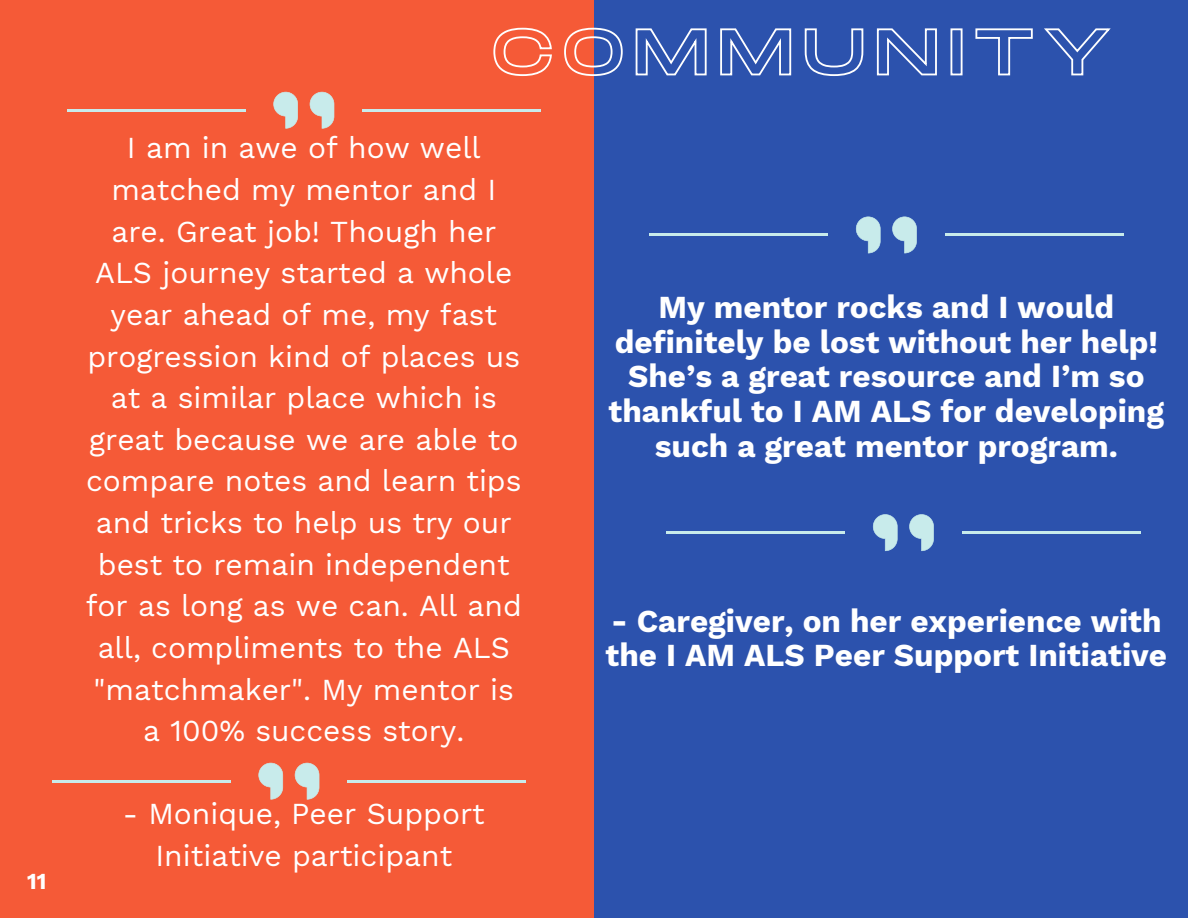
<style>
.page{position:relative;width:1188px;height:918px;background:#2c52ad}
.page>*{position:absolute;margin:0;border:0;box-sizing:border-box;transform-origin:0 0}
.t1{font:700 31.5px/34.8px "Work Sans";color:#fff;text-align:center}
.t2{font:30px/41.7px "Work Sans";color:#fff;text-align:center}
.t3{font:700 22.5px "Work Sans";color:#fff}
</style>
<div class="page">
<div style="left:0;top:0;width:594px;height:918px;background:#f55a37"></div>
<svg style="left:273px;top:92px;width:25px;height:37px"></svg>
<svg style="left:310px;top:92px;width:24px;height:37px"></svg>
<hr style="left:362px;top:109px;width:179px;height:3px;background:#c8ebeb">
<hr style="left:67px;top:109px;width:178px;height:3px;background:#c8ebeb">
<svg style="left:258px;top:763px;width:25px;height:37px"></svg>
<svg style="left:295px;top:763px;width:24px;height:37px"></svg>
<hr style="left:347px;top:780px;width:179px;height:2px;background:#c8ebeb">
<hr style="left:52px;top:780px;width:178px;height:2px;background:#c8ebeb">
<svg style="left:493px;top:27px;width:618px;height:49px"></svg>
<svg style="left:873px;top:514px;width:25px;height:37px"></svg>
<svg style="left:909px;top:514px;width:25px;height:37px"></svg>
<hr style="left:962px;top:531px;width:178px;height:3px;background:#c8ebeb">
<hr style="left:667px;top:531px;width:178px;height:3px;background:#c8ebeb">
<svg style="left:856px;top:217px;width:25px;height:36px"></svg>
<svg style="left:892px;top:217px;width:25px;height:36px"></svg>
<hr style="left:945px;top:234px;width:178px;height:2px;background:#c8ebeb">
<hr style="left:650px;top:234px;width:178px;height:2px;background:#c8ebeb">
<p class="t3" style="left:27px;top:868px;width:21px">11</p>
<p class="t2" style="left:86px;top:127px;width:438px">I am in awe of how well matched my mentor and I are. Great job! Though her<br>ALS journey started a whole year ahead of me, my fast progression kind of places us at a similar place which is great because we are able to compare notes and learn tips and tricks to help us try our best to remain independent for as long as we can. All and all, compliments to the ALS "matchmaker". My mentor is a 100% success story.</p>
<p class="t2" style="left:123px;top:793px;width:363px">- Monique, Peer Support<br>Initiative participant</p>
<p class="t1" style="left:609px;top:289px;width:557px">My mentor rocks and I would definitely be lost without her help!<br>She’s a great resource and I’m so thankful to I AM ALS for developing such a great mentor program.</p>
<h1 class="t1" style="left:606px;top:603px;width:563px;text-align:left">- Caregiver, on her experience with the I AM ALS Peer Support Initiative</h1>
</div>
